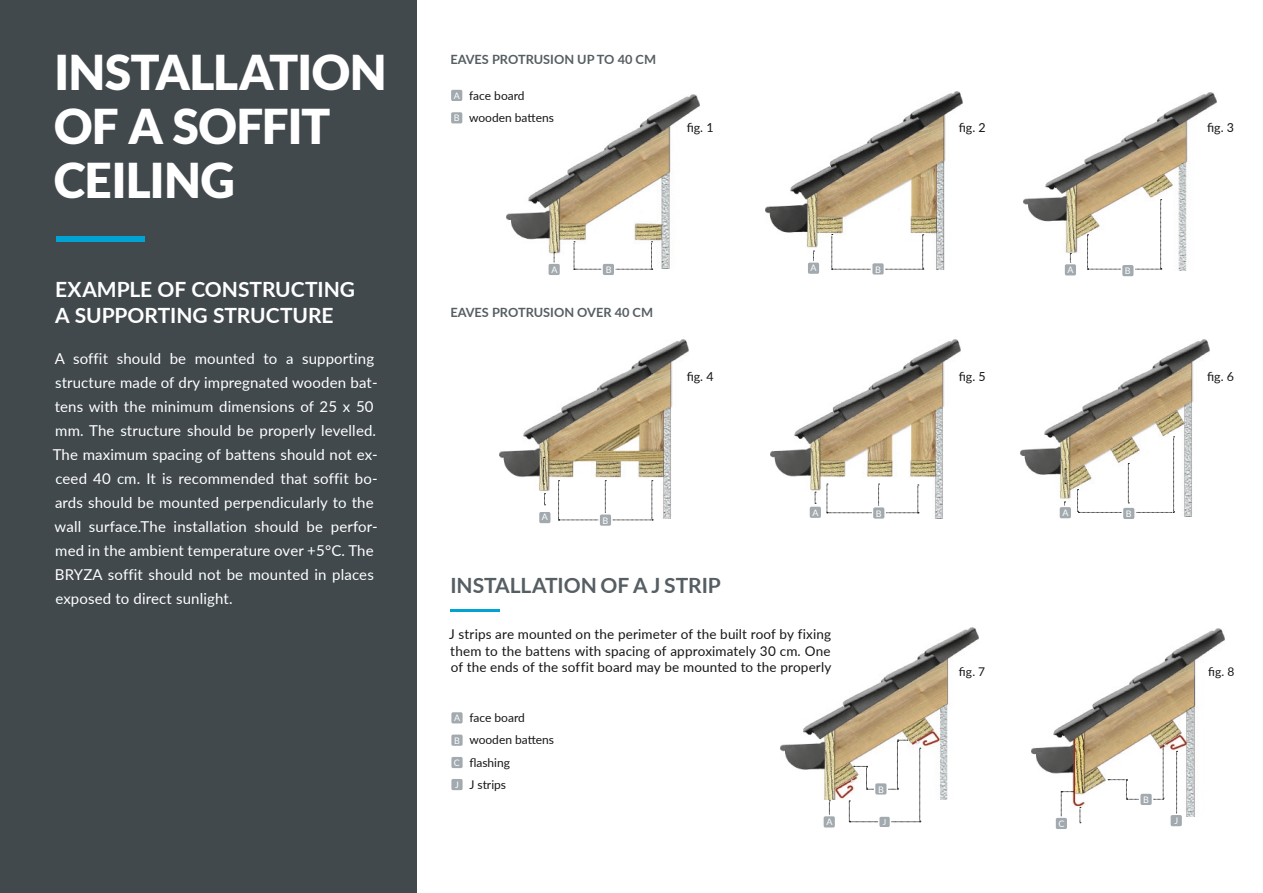
<style>
.page{position:relative;width:1263px;height:893px;background:#fff}
.page>*{position:absolute;margin:0;border:0;box-sizing:border-box;transform-origin:0 0}
.t1{font:900 48px/53.6px "Lato";letter-spacing:-.01em;color:#fff}
.t2{font:700 21px/25.2px "Lato";color:#fff}
.t3{font:700 21px "Lato";color:#555e62}
.t4{font:15px/24px "Lato";letter-spacing:.01em;color:#fff}
.t5{font:13.5px/16.5px "Lato";letter-spacing:.01em;color:#151616;text-align:justify}
.t6{font:700 12.75px "Lato";color:#555e62}
.t7{font:12.45px "Lato";color:#151616}
.t8{font:12px/22.5px "Lato";color:#151616}
.t9{font:9px "Lato";color:#fff}
.t10{font:8.25px "Lato";color:#fff}
.s1{font-size:9px;color:#fff}
</style>
<div class="page">
<div style="left:0;top:0;width:416px;height:893px;background:#41494d"></div>
<img style="left:780px;top:628px;width:199px;height:171px">
<svg style="left:829px;top:801px;width:1px;height:14px"></svg>
<div style="left:879px;top:816px;width:11px;height:12px;background:#a2aaaf;border-radius:2px"></div>
<div style="left:878px;top:815px;width:13px;height:13px;border:1px solid #fff;border-radius:2px"></div>
<svg style="left:849px;top:740px;width:72px;height:85px"></svg>
<img style="left:1023px;top:93px;width:193px;height:177px">
<img style="left:507px;top:94px;width:193px;height:174px">
<img style="left:766px;top:91px;width:196px;height:178px">
<div style="left:451px;top:779px;width:12px;height:11px;background:#a2aaaf;border-radius:2px"></div>
<div style="left:451px;top:757px;width:12px;height:11px;background:#a2aaaf;border-radius:2px"></div>
<div style="left:451px;top:735px;width:12px;height:11px;background:#a2aaaf;border-radius:2px"></div>
<div style="left:451px;top:712px;width:12px;height:11px;background:#a2aaaf;border-radius:2px"></div>
<svg style="left:574px;top:242px;width:79px;height:28px"></svg>
<svg style="left:831px;top:234px;width:93px;height:36px"></svg>
<svg style="left:1087px;top:199px;width:75px;height:71px"></svg>
<img style="left:499px;top:340px;width:190px;height:178px">
<img style="left:770px;top:340px;width:190px;height:178px">
<img style="left:1020px;top:340px;width:190px;height:176px">
<svg style="left:543px;top:457px;width:2px;height:28px"></svg>
<svg style="left:815px;top:492px;width:1px;height:12px"></svg>
<svg style="left:544px;top:493px;width:1px;height:12px"></svg>
<svg style="left:1065px;top:469px;width:1px;height:15px"></svg>
<svg style="left:558px;top:480px;width:95px;height:41px"></svg>
<svg style="left:827px;top:484px;width:92px;height:30px"></svg>
<svg style="left:1077px;top:437px;width:97px;height:76px"></svg>
<div style="left:538px;top:511px;width:13px;height:13px;background:#a2aaaf;border-radius:2px"></div>
<div style="left:538px;top:510px;width:14px;height:15px;border:2px solid #fff;border-radius:2px"></div>
<div style="left:809px;top:506px;width:13px;height:13px;background:#a2aaaf;border-radius:2px"></div>
<div style="left:808px;top:505px;width:14px;height:14px;border:2px solid #fff;border-radius:2px"></div>
<div style="left:807px;top:262px;width:13px;height:13px;background:#a2aaaf;border-radius:2px"></div>
<div style="left:806px;top:261px;width:15px;height:14px;border:2px solid #fff;border-radius:2px"></div>
<div style="left:1064px;top:264px;width:13px;height:12px;background:#a2aaaf;border-radius:2px"></div>
<div style="left:1063px;top:263px;width:14px;height:14px;border:2px solid #fff;border-radius:2px"></div>
<div style="left:548px;top:263px;width:12px;height:13px;background:#a2aaaf;border-radius:2px"></div>
<div style="left:547px;top:262px;width:14px;height:15px;border:2px solid #fff;border-radius:2px"></div>
<div style="left:599px;top:514px;width:13px;height:12px;background:#a2aaaf;border-radius:2px"></div>
<div style="left:598px;top:513px;width:14px;height:14px;border:2px solid #fff;border-radius:2px"></div>
<div style="left:872px;top:507px;width:13px;height:12px;background:#a2aaaf;border-radius:2px"></div>
<div style="left:872px;top:506px;width:14px;height:14px;border:2px solid #fff;border-radius:2px"></div>
<div style="left:872px;top:263px;width:12px;height:12px;background:#a2aaaf;border-radius:2px"></div>
<div style="left:871px;top:262px;width:14px;height:14px;border:2px solid #fff;border-radius:2px"></div>
<div style="left:1121px;top:264px;width:13px;height:13px;background:#a2aaaf;border-radius:2px"></div>
<div style="left:1121px;top:264px;width:14px;height:14px;border:2px solid #fff;border-radius:2px"></div>
<div style="left:602px;top:263px;width:13px;height:13px;background:#a2aaaf;border-radius:2px"></div>
<div style="left:601px;top:262px;width:14px;height:15px;border:2px solid #fff;border-radius:2px"></div>
<div style="left:451px;top:112px;width:11px;height:11px;background:#a2aaaf;border-radius:2px"></div>
<div style="left:451px;top:90px;width:11px;height:11px;background:#a2aaaf;border-radius:2px"></div>
<div style="left:56px;top:237px;width:89px;height:5px;background:#00a3d4"></div>
<hr style="left:450px;top:609px;width:50px;height:3px;background:#00a3d4">
<img style="left:1032px;top:629px;width:193px;height:188px">
<svg style="left:1108px;top:746px;width:56px;height:54px"></svg>
<svg style="left:1176px;top:751px;width:1px;height:62px"></svg>
<svg style="left:1061px;top:791px;width:12px;height:26px"></svg>
<svg style="left:1080px;top:807px;width:1px;height:16px"></svg>
<div style="left:1170px;top:814px;width:12px;height:13px;background:#a2aaaf;border-radius:2px"></div>
<div style="left:1169px;top:813px;width:14px;height:15px;border:2px solid #fff;border-radius:2px"></div>
<div style="left:1059px;top:506px;width:13px;height:13px;background:#a2aaaf;border-radius:2px"></div>
<div style="left:1058px;top:506px;width:14px;height:14px;border:2px solid #fff;border-radius:2px"></div>
<div style="left:823px;top:815px;width:12px;height:13px;background:#a2aaaf;border-radius:2px"></div>
<div style="left:822px;top:815px;width:14px;height:14px;border:2px solid #fff;border-radius:2px"></div>
<div style="left:1122px;top:507px;width:13px;height:13px;background:#a2aaaf;border-radius:2px"></div>
<div style="left:1122px;top:506px;width:14px;height:14px;border:2px solid #fff;border-radius:2px"></div>
<div style="left:1140px;top:793px;width:12px;height:13px;background:#a2aaaf;border-radius:2px"></div>
<div style="left:1139px;top:792px;width:14px;height:14px;border:2px solid #fff;border-radius:2px"></div>
<div style="left:874px;top:783px;width:13px;height:12px;background:#a2aaaf;border-radius:2px"></div>
<div style="left:874px;top:782px;width:14px;height:14px;border:2px solid #fff;border-radius:2px"></div>
<div style="left:1055px;top:817px;width:13px;height:13px;background:#a2aaaf;border-radius:2px"></div>
<div style="left:1054px;top:816px;width:14px;height:14px;border:2px solid #fff;border-radius:2px"></div>
<h1 class="t1" style="left:54px;top:45px;width:334px">INSTALLATION<br>OF A SOFFIT<br>CEILING</h1>
<p class="t6" style="left:450px;top:50px;width:207px">EAVES PROTRUSION UP TO 40 CM</p>
<p class="t8" style="left:469px;top:84px;width:86px;text-indent:-15px"><span class="s1">A</span> face board wooden battens</p>
<p class="t9" style="left:454px;top:112px;width:7px">B</p>
<p class="t7" style="left:687px;top:119px;width:28px">fig. 1</p>
<p class="t7" style="left:959px;top:119px;width:28px">fig. 2</p>
<p class="t7" style="left:1207px;top:119px;width:28px">fig. 3</p>
<h2 class="t2" style="left:55px;top:276px;width:301px">EXAMPLE OF CONSTRUCTING<br>A SUPPORTING STRUCTURE</h2>
<p class="t4" style="left:53px;top:346px;width:326px">A soffit should be mounted to a supporting structure made of dry impregnated wooden bat&shy;tens with the minimum dimensions of 25 x 50 mm. The structure should be properly levelled.<br>The maximum spacing of battens should not ex&shy;ceed 40 cm. It is recommended that soffit bo&shy;ards should be mounted perpendicularly to the wall surface.The installation should be perfor&shy;med in the ambient temperature over +5°C. The BRYZA soffit should not be mounted in places exposed to direct sunlight.</p>
<p class="t9" style="left:551px;top:263px;width:8px">A</p>
<p class="t9" style="left:810px;top:262px;width:8px">A</p>
<p class="t9" style="left:1068px;top:263px;width:8px">A</p>
<p class="t9" style="left:606px;top:263px;width:7px">B</p>
<p class="t9" style="left:875px;top:263px;width:7px">B</p>
<p class="t9" style="left:1125px;top:264px;width:7px">B</p>
<p class="t6" style="left:450px;top:303px;width:204px">EAVES PROTRUSION OVER 40 CM</p>
<p class="t7" style="left:687px;top:367px;width:28px">fig. 4</p>
<p class="t7" style="left:959px;top:367px;width:28px">fig. 5</p>
<p class="t7" style="left:1207px;top:367px;width:28px">fig. 6</p>
<p class="t9" style="left:542px;top:511px;width:8px">A</p>
<p class="t9" style="left:602px;top:514px;width:7px">B</p>
<p class="t9" style="left:812px;top:506px;width:8px">A</p>
<p class="t9" style="left:876px;top:507px;width:7px">B</p>
<p class="t9" style="left:1062px;top:506px;width:8px">A</p>
<p class="t9" style="left:1126px;top:507px;width:7px">B</p>
<h2 class="t3" style="left:450px;top:570px;width:272px">INSTALLATION OF A J STRIP</h2>
<p class="t5" style="left:449px;top:625px;width:384px">J strips are mounted on the perimeter of the built roof by fixing them to the battens with spacing of approximately 30 cm. One of the ends of the soffit board may be mounted to the properly</p>
<p class="t9" style="left:454px;top:712px;width:8px">A</p>
<p class="t8" style="left:469px;top:706px;width:57px">face board</p>
<p class="t9" style="left:454px;top:734px;width:7px">B</p>
<p class="t8" style="left:469px;top:728px;width:86px">wooden battens</p>
<p class="t9" style="left:454px;top:756px;width:8px">C</p>
<p class="t8" style="left:469px;top:750px;width:42px">flashing</p>
<p class="t9" style="left:455px;top:778px;width:5px">J</p>
<p class="t8" style="left:469px;top:773px;width:38px">J strips</p>
<p class="t9" style="left:826px;top:815px;width:8px">A</p>
<p class="t9" style="left:878px;top:783px;width:7px">B</p>
<p class="t10" style="left:883px;top:816px;width:5px">J</p>
<p class="t8" style="left:959px;top:660px;width:28px">fig. 7</p>
<p class="t8" style="left:1208px;top:660px;width:28px">fig. 8</p>
<p class="t9" style="left:1058px;top:817px;width:8px">C</p>
<p class="t9" style="left:1143px;top:793px;width:7px">B</p>
<p class="t9" style="left:1174px;top:814px;width:5px">J</p>
</div>
